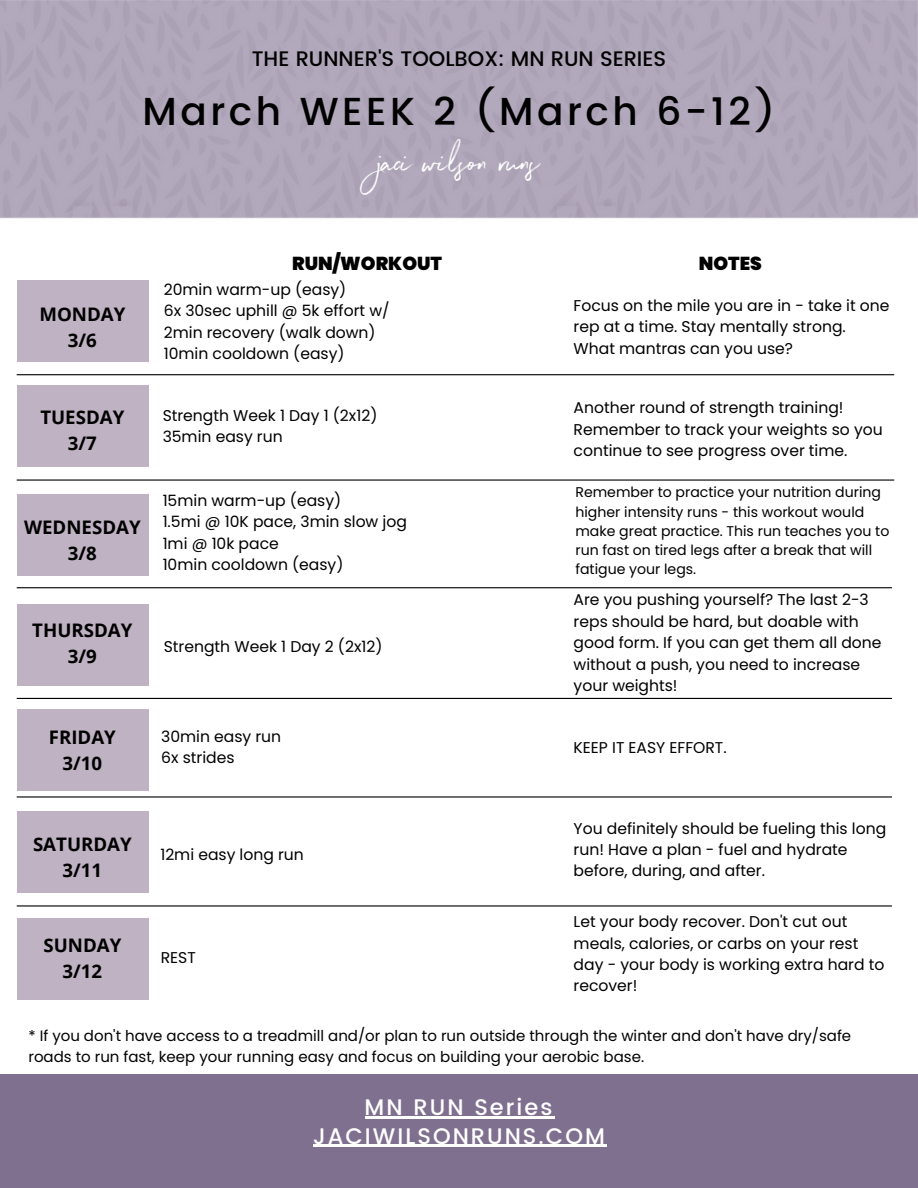
<style>
.page{position:relative;width:918px;height:1188px;background:#fff}
.page>*{position:absolute;margin:0;border:0;box-sizing:border-box;transform-origin:0 0}
.t1{font:500 39px "Poppins";letter-spacing:.09em;color:#000}
.t2{font:37.5px "Northwell";color:#fff}
.t3{font:500 22.5px "Poppins";letter-spacing:.09em;color:#fff}
.t4{font:500 21px "Poppins";color:#000}
.t5{font:700 18.75px/25.8px "Open Sans";color:#000;text-align:center}
.t6{font:900 18.75px "Poppins";color:#000}
.t7{font:15.6px/21.3px "Poppins";color:#000}
.t8{font:15px/20.2px "Poppins";color:#000}
.t9{font:14.1px/19.2px "Poppins";color:#000}
</style>
<div class="page">
<div style="left:0;top:1074px;width:918px;height:114px;background:#807090"></div>
<div style="left:17px;top:281px;width:131px;height:81px;background:#bfb2c3"></div>
<div style="left:17px;top:386px;width:131px;height:81px;background:#bfb2c3"></div>
<div style="left:17px;top:494px;width:131px;height:81px;background:#bfb2c3"></div>
<div style="left:17px;top:604px;width:131px;height:81px;background:#bfb2c3"></div>
<div style="left:17px;top:709px;width:131px;height:81px;background:#bfb2c3"></div>
<div style="left:17px;top:811px;width:131px;height:81px;background:#bfb2c3"></div>
<div style="left:17px;top:918px;width:131px;height:81px;background:#bfb2c3"></div>
<hr style="left:17px;top:374px;width:877px;height:1px;background:#000">
<hr style="left:17px;top:479px;width:877px;height:2px;background:#000">
<hr style="left:17px;top:587px;width:875px;height:1px;background:#000">
<hr style="left:17px;top:698px;width:875px;height:1px;background:#000">
<hr style="left:17px;top:796px;width:875px;height:2px;background:#000">
<hr style="left:17px;top:905px;width:875px;height:2px;background:#000">
<hr style="left:313px;top:1145px;width:294px;height:2px;background:#fff">
<hr style="left:365px;top:1116px;width:189px;height:3px;background:#fff">
<h3 class="t4" style="left:252px;top:46px;width:416px">THE RUNNER'S TOOLBOX: MN RUN SERIES</h3>
<h1 class="t1" style="left:143px;top:89px;width:634px">March WEEK 2 (March 6-12)</h1>
<h2 class="t2" style="left:378px;top:136px;width:163px">jaci wilson runs</h2>
<p class="t5" style="left:39px;top:301px;width:87px">MONDAY<br>3/6</p>
<p class="t5" style="left:40px;top:404px;width:86px">TUESDAY<br>3/7</p>
<p class="t5" style="left:24px;top:514px;width:118px">WEDNESDAY<br>3/8</p>
<p class="t5" style="left:32px;top:617px;width:102px">THURSDAY<br>3/9</p>
<p class="t6" style="left:292px;top:250px;width:151px">RUN/WORKOUT</p>
<p class="t7" style="left:164px;top:279px;width:227px">20min warm-up (easy)<br>6x 30sec uphill @ 5k effort w/<br>2min recovery (walk down)<br>10min cooldown (easy)</p>
<p class="t7" style="left:163px;top:405px;width:216px">Strength Week 1 Day 1 (2x12)<br>35min easy run</p>
<p class="t7" style="left:163px;top:490px;width:246px">15min warm-up (easy)<br>1.5mi @ 10K pace, 3min slow jog<br>1mi @ 10k pace<br>10min cooldown (easy)</p>
<p class="t7" style="left:164px;top:636px;width:220px">Strength Week 1 Day 2 (2x12)</p>
<p class="t5" style="left:49px;top:724px;width:69px">FRIDAY<br>3/10</p>
<p class="t7" style="left:161px;top:726px;width:122px">30min easy run<br>6x strides</p>
<p class="t5" style="left:33px;top:831px;width:100px">SATURDAY<br>3/11</p>
<p class="t5" style="left:43px;top:932px;width:79px">SUNDAY<br>3/12</p>
<p class="t7" style="left:160px;top:844px;width:145px">12mi easy long run</p>
<p class="t7" style="left:161px;top:947px;width:37px">REST</p>
<p class="t6" style="left:699px;top:250px;width:65px">NOTES</p>
<p class="t7" style="left:574px;top:295px;width:317px">Focus on the mile you are in - take it one rep at a time. Stay mentally strong.<br>What mantras can you use?</p>
<p class="t7" style="left:574px;top:397px;width:311px">Another round of strength training!<br>Remember to track your weights so you continue to see progress over time.</p>
<p class="t9" style="left:575px;top:483px;width:315px">Remember to practice your nutrition during higher intensity runs - this workout would make great practice. This run teaches you to run fast on tired legs after a break that will fatigue your legs.</p>
<p class="t7" style="left:574px;top:589px;width:309px">Are you pushing yourself? The last 2-3 reps should be hard, but doable with good form. If you can get them all done without a push, you need to increase your weights!</p>
<p class="t7" style="left:574px;top:737px;width:155px">KEEP IT EASY EFFORT.</p>
<p class="t7" style="left:574px;top:818px;width:314px">You definitely should be fueling this long run! Have a plan - fuel and hydrate before, during, and after.</p>
<p class="t7" style="left:574px;top:911px;width:312px">Let your body recover. Don't cut out meals, calories, or carbs on your rest day - your body is working extra hard to recover!</p>
<p class="t8" style="left:28px;top:1026px;width:824px">* If you don't have access to a treadmill and/or plan to run outside through the winter and don't have dry/safe roads to run fast, keep your running easy and focus on building your aerobic base.</p>
<h3 class="t3" style="left:365px;top:1094px;width:189px">MN RUN Series</h3>
<h3 class="t3" style="left:313px;top:1123px;width:293px">JACIWILSONRUNS.COM</h3>
</div>
